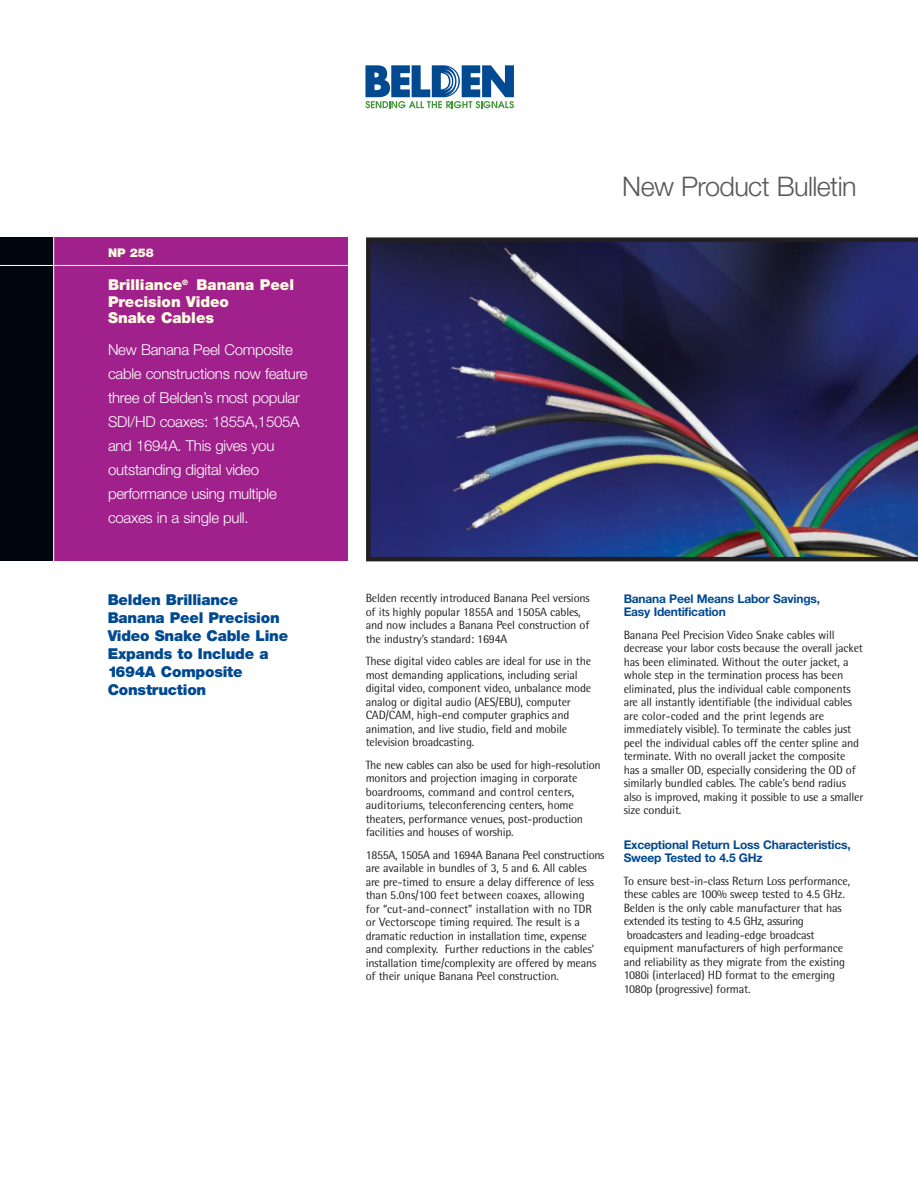
<style>
.page{position:relative;width:918px;height:1188px;background:#fff}
.page>*{position:absolute;margin:0;border:0;box-sizing:border-box;transform-origin:0 0}
.t1{font:300 27px "Helvetica Neue";letter-spacing:-.02em;color:#57585a}
.t2{font:300 15px/24px "Helvetica Neue";letter-spacing:-.015em;color:#fff}
.t3{font:900 15px/18px "Helvetica Neue";letter-spacing:-.015em;color:#014990}
.t4{font:900 15px/16.5px "Helvetica Neue";color:#fffce0}
.t5{font:12px/13.5px "Rotis Semi Sans";letter-spacing:-.015em;color:#231f20}
.t6{font:700 12px/13.5px "Helvetica Neue";letter-spacing:-.015em;color:#014990}
.t7{font:900 12px "Helvetica Neue";color:#fffce0}
</style>
<div class="page">
<div style="left:0;top:237px;width:54px;height:324px;background:#01060e"></div>
<div style="left:54px;top:237px;width:294px;height:324px;background:#a0218c"></div>
<hr style="left:53px;top:237px;width:1px;height:326px;background:#fff">
<img style="left:366px;top:237px;width:552px;height:324px">
<svg style="left:365px;top:65px;width:149px;height:43px"></svg>
<hr style="left:0;top:265px;width:349px;height:1px;background:#fff">
<p class="t7" style="left:108px;top:248px;width:48px">NP 258</p>
<p class="t4" style="left:108px;top:278px;width:188px">Brilliance<sup>®</sup> Banana Peel<br>Precision Video<br>Snake Cables</p>
<p class="t2" style="left:108px;top:339px;width:201px">New Banana Peel Composite cable constructions now feature three of Belden’s most popular<br>SDI/HD coaxes: 1855A,1505A and 1694A. This gives you outstanding digital video performance using multiple coaxes in a single pull.</p>
<h1 class="t1" style="left:622px;top:177px;width:236px">New Product Bulletin</h1>
<p class="t3" style="left:108px;top:592px;width:182px">Belden Brilliance<br>Banana Peel Precision<br>Video Snake Cable Line<br>Expands to Include a<br>1694A Composite<br>Construction</p>
<p class="t5" style="left:366px;top:593px;width:226px">Belden recently introduced Banana Peel versions of its highly popular 1855A and 1505A cables, and now includes a Banana Peel construction of the industry’s standard: 1694A</p>
<p class="t5" style="left:366px;top:656px;width:227px">These digital video cables are ideal for use in the most demanding applications, including serial digital video, component video, unbalance mode analog or digital audio (AES/EBU), computer CAD/CAM, high-end computer graphics and animation, and live studio, field and mobile television broadcasting.</p>
<p class="t5" style="left:366px;top:759px;width:236px">The new cables can also be used for high-resolution monitors and projection imaging in corporate boardrooms, command and control centers, auditoriums, teleconferencing centers, home theaters, performance venues, post-production facilities and houses of worship.</p>
<p class="t5" style="left:366px;top:849px;width:240px">1855A, 1505A and 1694A Banana Peel constructions are available in bundles of 3, 5 and 6. All cables<br>are pre-timed to ensure a delay difference of less than 5.0ns/100 feet between coaxes, allowing<br>for “cut-and-connect” installation with no TDR or Vectorscope timing required. The result is a dramatic reduction in installation time, expense and complexity. Further reductions in the cables’ installation time/complexity are offered by means of their unique Banana Peel construction.</p>
<p class="t6" style="left:624px;top:593px;width:198px">Banana Peel Means Labor Savings,<br>Easy Identification</p>
<p class="t5" style="left:624px;top:629px;width:241px">Banana Peel Precision Video Snake cables will decrease your labor costs because the overall jacket has been eliminated. Without the outer jacket, a whole step in the termination process has been eliminated, plus the individual cable components are all instantly identifiable (the individual cables are color-coded and the print legends are immediately visible). To terminate the cables just peel the individual cables off the center spline and terminate. With no overall jacket the composite has a smaller OD, especially considering the OD of similarly bundled cables. The cable’s bend radius also is improved, making it possible to use a smaller size conduit.</p>
<p class="t6" style="left:624px;top:839px;width:229px">Exceptional Return Loss Characteristics,<br>Sweep Tested to 4.5 GHz</p>
<p class="t5" style="left:624px;top:875px;width:228px">To ensure best-in-class Return Loss performance, these cables are 100% sweep tested to 4.5 GHz.<br>Belden is the only cable manufacturer that has extended its testing to 4.5 GHz, assuring broadcasters and leading-edge broadcast equipment manufacturers of high performance and reliability as they migrate from the existing 1080i (interlaced) HD format to the emerging 1080p (progressive) format.</p>
</div>
